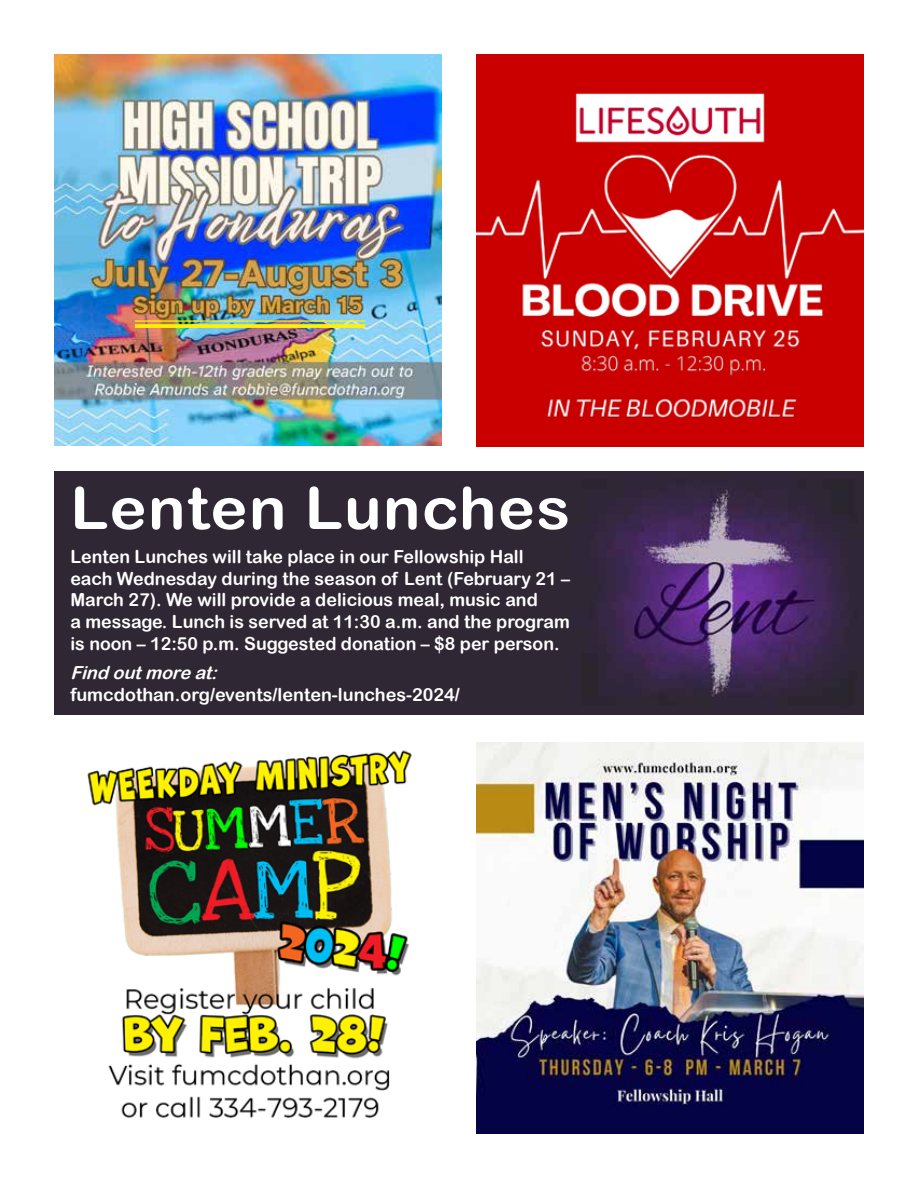
<style>
.page{position:relative;width:918px;height:1188px;background:#fff}
.page>*{position:absolute;margin:0;border:0;box-sizing:border-box;transform-origin:0 0}
.t1{font:58.5px "Arial Rounded MT Bold";letter-spacing:.02em;color:#fff;scale:1.07 1}
.t2{font:18px/21.6px "Arial Rounded MT Bold";color:#fff}
.t3{font:italic 18px "Arial Rounded MT Bold";color:#fff}
</style>
<div class="page">
<img style="left:54px;top:54px;width:388px;height:392px">
<img style="left:54px;top:471px;width:810px;height:243px">
<img style="left:476px;top:55px;width:388px;height:391px">
<img style="left:476px;top:742px;width:388px;height:392px">
<hr style="left:135px;top:320px;width:230px;height:2px;background:#fff200">
<svg style="left:135px;top:324px;width:230px;height:4px"></svg>
<img style="left:87px;top:750px;width:325px;height:368px">
<h1 class="t1" style="left:70px;top:474px;width:469px">Lenten Lunches</h1>
<p class="t2" style="left:70px;top:546px;width:501px">Lenten Lunches will take place in our Fellowship Hall each Wednesday during the season of Lent (February 21 – March 27). We will provide a delicious meal, music and<br>a message. Lunch is served at 11:30 a.m. and the program is noon – 12:50 p.m. Suggested donation – $8 per person.</p>
<p class="t3" style="left:70px;top:662px;width:154px">Find outmore at:</p>
<p class="t2" style="left:70px;top:683px;width:391px">fumcdothan.org/events/lenten-lunches-2024/</p>
</div>
